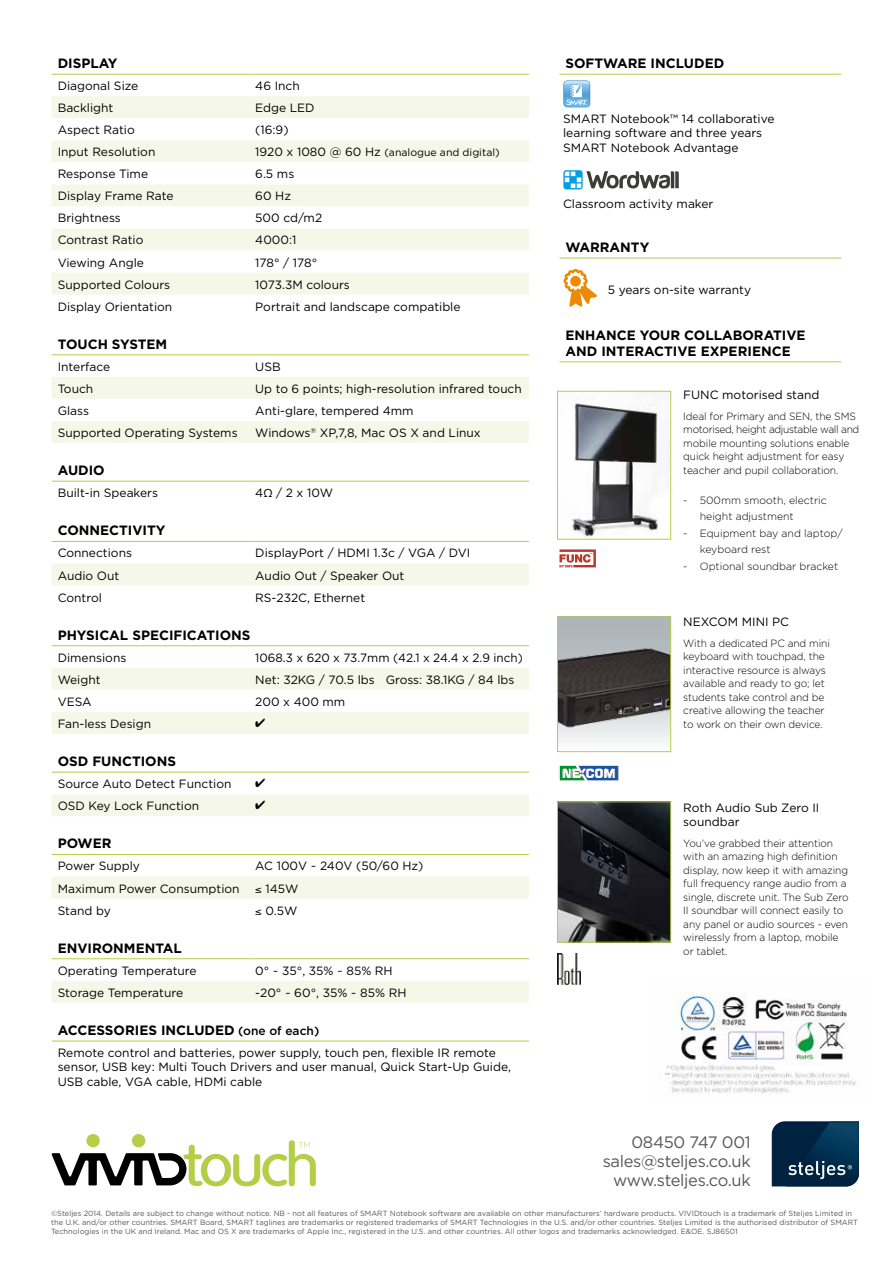
<style>
.page{position:relative;width:893px;height:1263px;background:#fff}
.page>*{position:absolute;margin:0;border:0;box-sizing:border-box;transform-origin:0 0}
.t1{font:16.5px/19px "Gotham";letter-spacing:-.02em;color:#575756;text-align:right}
.t2{font:700 13.5px/16.2px "Gotham";color:#000}
.t3{font:12px/14.4px "Gotham";color:#000}
.t4{font:300 10.5px/13.5px "Gotham";letter-spacing:-.01em;color:#000}
.t5{font:10.5px "Gotham";color:#000}
.t6{font:7.5px/9px "Gotham";color:#575756}
.s1{font-size:12px}
.s2{font-family:"Proxima Nova"}
.s3{font-weight:500;font-size:12px}
</style>
<div class="page">
<svg style="left:52px;top:96px;width:477px;height:907px"></svg>
<svg style="left:52px;top:118px;width:477px;height:236px"></svg>
<hr style="left:52px;top:354px;width:197px;height:1px;background:#b4ce47">
<hr style="left:249px;top:354px;width:280px;height:1px;background:#b4ce47">
<hr style="left:52px;top:74px;width:197px;height:1px;background:#b4ce47">
<hr style="left:249px;top:74px;width:280px;height:1px;background:#b4ce47">
<hr style="left:52px;top:481px;width:197px;height:1px;background:#b4ce47">
<hr style="left:249px;top:481px;width:280px;height:1px;background:#b4ce47">
<hr style="left:52px;top:541px;width:197px;height:1px;background:#b4ce47">
<hr style="left:249px;top:541px;width:280px;height:1px;background:#b4ce47">
<hr style="left:52px;top:645px;width:197px;height:1px;background:#b4ce47">
<hr style="left:249px;top:645px;width:280px;height:1px;background:#b4ce47">
<hr style="left:52px;top:854px;width:197px;height:1px;background:#b4ce47">
<hr style="left:249px;top:854px;width:280px;height:1px;background:#b4ce47">
<hr style="left:52px;top:958px;width:197px;height:1px;background:#b4ce47">
<hr style="left:249px;top:958px;width:280px;height:1px;background:#b4ce47">
<hr style="left:52px;top:1041px;width:197px;height:1px;background:#b4ce47">
<hr style="left:249px;top:1041px;width:280px;height:1px;background:#b4ce47">
<hr style="left:52px;top:772px;width:197px;height:1px;background:#b4ce47">
<hr style="left:249px;top:772px;width:280px;height:1px;background:#b4ce47">
<svg style="left:772px;top:1121px;width:87px;height:65px;background:#123754"></svg>
<img style="left:664px;top:993px;width:192px;height:101px">
<hr style="left:559px;top:74px;width:282px;height:1px;background:#b4ce47">
<svg style="left:563px;top:170px;width:116px;height:19px"></svg>
<svg style="left:563px;top:81px;width:27px;height:26px"></svg>
<hr style="left:559px;top:258px;width:282px;height:1px;background:#b4ce47">
<svg style="left:563px;top:268px;width:34px;height:39px"></svg>
<hr style="left:559px;top:361px;width:282px;height:1px;background:#b4ce47">
<svg style="left:559px;top:549px;width:37px;height:18px"></svg>
<img style="left:557px;top:953px;width:23px;height:32px">
<img style="left:559px;top:803px;width:110px;height:137px">
<div style="left:557px;top:801px;width:114px;height:141px;border:1px solid #b4ce47"></div>
<div style="left:559px;top:619px;width:110px;height:15px;background:#aeb6ba"></div>
<img style="left:559px;top:634px;width:110px;height:108px">
<div style="left:557px;top:617px;width:114px;height:135px;border:1px solid #b4ce47"></div>
<img style="left:572px;top:398px;width:97px;height:139px">
<div style="left:557px;top:391px;width:114px;height:149px;border:1px solid #b4ce47"></div>
<img style="left:559px;top:766px;width:60px;height:14px">
<div style="left:86px;top:1134px;width:14px;height:13px;background:#b4ce47;border-radius:50%"></div>
<div style="left:132px;top:1134px;width:13px;height:13px;background:#b4ce47;border-radius:50%"></div>
<svg style="left:51px;top:1140px;width:265px;height:46px"></svg>
<svg style="left:256px;top:718px;width:9px;height:9px"></svg>
<svg style="left:256px;top:779px;width:9px;height:8px"></svg>
<svg style="left:256px;top:801px;width:9px;height:8px"></svg>
<p class="t2" style="left:58px;top:55px;width:61px">DISPLAY</p>
<p class="t3" style="left:58px;top:79px;width:82px">Diagonal Size</p>
<p class="t3" style="left:255px;top:79px;width:46px">46 Inch</p>
<p class="t3" style="left:58px;top:101px;width:57px">Backlight</p>
<p class="t3" style="left:255px;top:101px;width:61px">Edge LED</p>
<p class="t3" style="left:58px;top:123px;width:79px">Aspect Ratio</p>
<p class="t3" style="left:255px;top:123px;width:35px">(16:9)</p>
<p class="t3" style="left:58px;top:145px;width:99px">Input Resolution</p>
<p class="t5" style="left:255px;top:147px;width:246px"><span class="s1">1920 x 1080 @ 60 Hz</span> (analogue and digital)</p>
<p class="t3" style="left:58px;top:167px;width:92px">Response Time</p>
<p class="t3" style="left:255px;top:167px;width:41px">6.5 ms</p>
<p class="t3" style="left:58px;top:189px;width:117px">Display Frame Rate</p>
<p class="t3" style="left:255px;top:189px;width:37px">60 Hz</p>
<p class="t3" style="left:58px;top:211px;width:65px">Brightness</p>
<p class="t3" style="left:255px;top:211px;width:68px">500 cd/m2</p>
<p class="t3" style="left:58px;top:233px;width:87px">Contrast Ratio</p>
<p class="t3" style="left:255px;top:233px;width:43px">4000:1</p>
<p class="t3" style="left:58px;top:255px;width:88px">Viewing Angle</p>
<p class="t3" style="left:255px;top:255px;width:64px">178° / 178°</p>
<p class="t3" style="left:58px;top:277px;width:114px">Supported Colours</p>
<p class="t3" style="left:255px;top:277px;width:96px">1073.3M colours</p>
<p class="t3" style="left:58px;top:299px;width:116px">Display Orientation</p>
<p class="t3" style="left:255px;top:299px;width:207px">Portrait and landscape compatible</p>
<p class="t2" style="left:58px;top:336px;width:111px">TOUCH SYSTEM</p>
<p class="t3" style="left:58px;top:359px;width:54px">Interface</p>
<p class="t3" style="left:255px;top:359px;width:27px">USB</p>
<p class="t3" style="left:58px;top:381px;width:37px">Touch</p>
<p class="t3" style="left:255px;top:381px;width:268px">Up to 6 points; high-resolution infrared touch</p>
<p class="t3" style="left:58px;top:403px;width:33px">Glass</p>
<p class="t3" style="left:255px;top:403px;width:160px">Anti-glare, tempered 4mm</p>
<p class="t3" style="left:58px;top:425px;width:182px">Supported Operating Systems</p>
<p class="t3" style="left:255px;top:425px;width:227px">Windows<sup>®</sup> XP,7,8, Mac OS X and Linux</p>
<p class="t2" style="left:58px;top:462px;width:49px">AUDIO</p>
<p class="t3" style="left:58px;top:485px;width:102px">Built-in Speakers</p>
<p class="t3" style="left:255px;top:485px;width:79px">4<span class="s2">Ω</span> / 2 x 10W</p>
<p class="t2" style="left:58px;top:522px;width:109px">CONNECTIVITY</p>
<p class="t3" style="left:58px;top:546px;width:76px">Connections</p>
<p class="t3" style="left:255px;top:546px;width:216px">DisplayPort / HDMI 1.3c / VGA / DVI</p>
<p class="t3" style="left:58px;top:568px;width:63px">Audio Out</p>
<p class="t3" style="left:255px;top:568px;width:151px">Audio Out / Speaker Out</p>
<p class="t3" style="left:58px;top:590px;width:46px">Control</p>
<p class="t3" style="left:255px;top:590px;width:111px">RS-232C, Ethernet</p>
<p class="t2" style="left:58px;top:626px;width:194px">PHYSICAL SPECIFICATIONS</p>
<p class="t3" style="left:58px;top:650px;width:70px">Dimensions</p>
<p class="t3" style="left:255px;top:650px;width:269px">1068.3 x 620 x 73.7mm (42.1 x 24.4 x 2.9 inch)</p>
<p class="t3" style="left:58px;top:672px;width:44px">Weight</p>
<p class="t3" style="left:255px;top:672px;width:261px">Net: 32KG / 70.5 lbs Gross: 38.1KG / 84 lbs</p>
<p class="t3" style="left:58px;top:694px;width:36px">VESA</p>
<p class="t3" style="left:255px;top:694px;width:92px">200 x 400 mm</p>
<p class="t3" style="left:58px;top:716px;width:95px">Fan-less Design</p>
<p class="t2" style="left:58px;top:753px;width:120px">OSD FUNCTIONS</p>
<p class="t3" style="left:58px;top:776px;width:175px">Source Auto Detect Function</p>
<p class="t3" style="left:58px;top:798px;width:143px">OSD Key Lock Function</p>
<p class="t2" style="left:58px;top:835px;width:55px">POWER</p>
<p class="t3" style="left:58px;top:859px;width:84px">Power Supply</p>
<p class="t3" style="left:255px;top:859px;width:170px">AC 100V ~ 240V (50/60 Hz)</p>
<p class="t3" style="left:58px;top:881px;width:184px">Maximum Power Consumption</p>
<p class="t3" style="left:255px;top:881px;width:45px">≤ 145W</p>
<p class="t3" style="left:58px;top:903px;width:55px">Stand by</p>
<p class="t3" style="left:255px;top:903px;width:44px">≤ 0.5W</p>
<p class="t2" style="left:58px;top:939px;width:126px">ENVIRONMENTAL</p>
<p class="t3" style="left:58px;top:963px;width:140px">Operating Temperature</p>
<p class="t3" style="left:255px;top:963px;width:139px">0° ~ 35°, 35% ~ 85% RH</p>
<p class="t3" style="left:58px;top:985px;width:127px">Storage Temperature</p>
<p class="t3" style="left:255px;top:985px;width:153px">-20° ~ 60°, 35% ~ 85% RH</p>
<p class="t2" style="left:58px;top:1022px;width:263px">ACCESSORIES INCLUDED <span class="s3">(one of each)</span></p>
<p class="t3" style="left:58px;top:1045px;width:455px">Remote control and batteries, power supply, touch pen, flexible IR remote sensor, USB key: Multi Touch Drivers and user manual, Quick Start-Up Guide,<br>USB cable, VGA cable, HDMi cable</p>
<p class="t2" style="left:565px;top:55px;width:160px">SOFTWARE INCLUDED</p>
<p class="t3" style="left:563px;top:111px;width:213px">SMART Notebook™ 14 collaborative learning software and three years<br>SMART Notebook Advantage</p>
<p class="t3" style="left:563px;top:197px;width:152px">Classroom activity maker</p>
<p class="t2" style="left:565px;top:239px;width:85px">WARRANTY</p>
<p class="t3" style="left:608px;top:282px;width:145px">5 years on-site warranty</p>
<p class="t2" style="left:565px;top:326px;width:242px">ENHANCE YOUR COLLABORATIVE<br>AND INTERACTIVE EXPERIENCE</p>
<p class="t3" style="left:683px;top:387px;width:138px">FUNC motorised stand</p>
<p class="t4" style="left:683px;top:409px;width:178px">Ideal for Primary and SEN, the SMS motorised, height adjustable wall and mobile mounting solutions enable quick height adjustment for easy teacher and pupil collaboration.</p>
<p class="t4" style="left:700px;top:492px;width:129px;line-height:16.5px;text-indent:-16px">- 500mm smooth, electric height adjustment</p>
<p class="t4" style="left:700px;top:525px;width:144px;line-height:16.5px;text-indent:-16px">- Equipment bay and laptop/ keyboard rest</p>
<p class="t4" style="left:683px;top:559px;width:156px">- Optional soundbar bracket</p>
<p class="t3" style="left:683px;top:614px;width:107px">NEXCOM MINI PC</p>
<p class="t4" style="left:683px;top:636px;width:148px">With a dedicated PC and mini keyboard with touchpad, the interactive resource is always available and ready to go; let students take control and be creative allowing the teacher to work on their own device.</p>
<p class="t3" style="left:683px;top:800px;width:138px">Roth Audio Sub Zero II soundbar</p>
<p class="t4" style="left:683px;top:836px;width:167px">You’ve grabbed their attention with an amazing high definition display, now keep it with amazing full frequency range audio from a single, discrete unit. The Sub Zero<br>II soundbar will connect easily to any panel or audio sources - even wirelessly from a laptop, mobile or tablet.</p>
<h1 class="t1" style="left:603px;top:1133px;width:150px">08450 747 001 sales@steljes.co.uk www.steljes.co.uk</h1>
<p class="t6" style="left:51px;top:1208px;width:808px">©Steljes 2014. Details are subject to change without notice. NB - not all features of SMART Notebook software are available on other manufacturers’ hardware products. VIVIDtouch is a trademark of Steljes Limited in the U.K. and/or other countries. SMART Board, SMART taglines are trademarks or registered trademarks of SMART Technologies in the U.S. and/or other countries. Steljes Limited is the authorised distributor of SMART<br>Technologies in the UK and Ireland. Mac and OS X are trademarks of Apple Inc., registered in the U.S. and other countries. All other logos and trademarks acknowledged. E&amp;OE. SJ86501</p>
</div>
